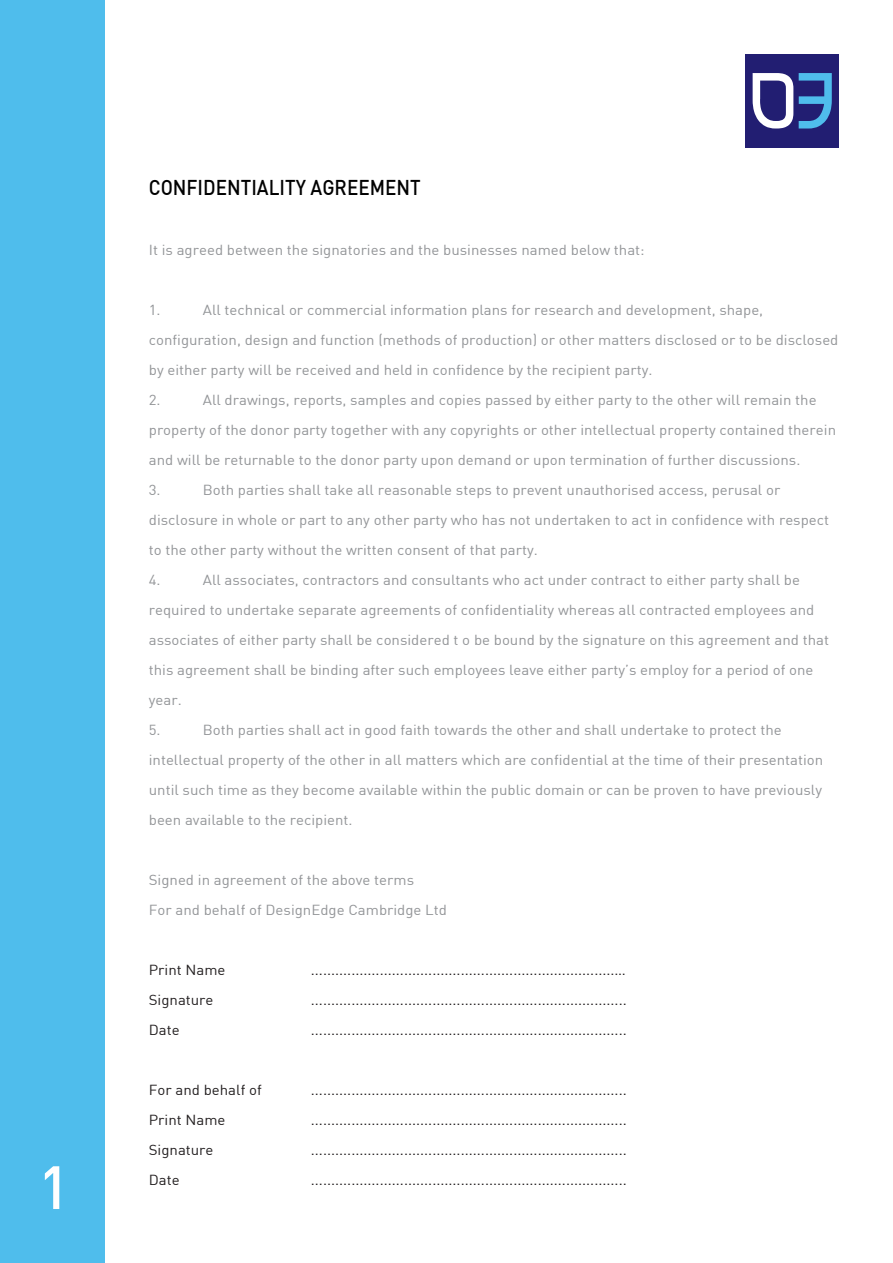
<style>
.page{position:relative;width:893px;height:1263px;background:#fff}
.page>*{position:absolute;margin:0;border:0;box-sizing:border-box;transform-origin:0 0}
.t1{font:60px "DIN Medium";color:#fff}
.t2{font:21px "DIN Medium";color:#000;scale:.9 1}
.t3{font:14.25px/30px "DIN Regular";color:#939598;scale:1.05 1}
.t4{font:14.25px "DIN Regular";color:#231f20;scale:1.05 1}
</style>
<div class="page">
<div style="left:0;top:0;width:105px;height:1263px;background:#4fbdec"></div>
<div style="left:745px;top:54px;width:94px;height:94px;background:#221e72"></div>
<svg style="left:753px;top:73px;width:40px;height:55px"></svg>
<svg style="left:799px;top:73px;width:33px;height:55px"></svg>
<p class="t1" style="left:38px;top:1149px;width:33px">1</p>
<p class="t2" style="left:149px;top:174px;width:304px">CONFIDENTIALITY AGREEMENT</p>
<p class="t3" style="left:149px;top:234px;width:474px">It is agreed between the signatories and the businesses named below that:</p>
<p class="t3" style="left:149px;top:294px;width:658px;text-indent:54px">All technical or commercial information plans for research and development, shape, configuration, design and function (methods of production) or other matters disclosed or to be disclosed by either party will be received and held in confidence by the recipient party.</p>
<p class="t3" style="left:149px;top:384px;width:13px">2.</p>
<p class="t3" style="left:149px;top:294px;width:13px">1.</p>
<p class="t3" style="left:149px;top:384px;width:656px;text-indent:54px">All drawings, reports, samples and copies passed by either party to the other will remain the property of the donor party together with any copyrights or other intellectual property contained therein and will be returnable to the donor party upon demand or upon termination of further discussions.</p>
<p class="t3" style="left:149px;top:474px;width:13px">3.</p>
<p class="t3" style="left:149px;top:474px;width:649px;text-indent:54px">Both parties shall take all reasonable steps to prevent unauthorised access, perusal or disclosure in whole or part to any other party who has not undertaken to act in confidence with respect to the other party without the written consent of that party.</p>
<p class="t3" style="left:149px;top:564px;width:13px">4.</p>
<p class="t3" style="left:149px;top:564px;width:649px;text-indent:54px">All associates, contractors and consultants who act under contract to either party shall be required to undertake separate agreements of confidentiality whereas all contracted employees and associates of either party shall be considered t o be bound by the signature on this agreement and that this agreement shall be binding after such employees leave either party’s employ for a period of one year.</p>
<p class="t3" style="left:149px;top:714px;width:13px">5.</p>
<p class="t3" style="left:149px;top:714px;width:644px;text-indent:54px">Both parties shall act in good faith towards the other and shall undertake to protect the intellectual property of the other in all matters which are confidential at the time of their presentation until such time as they become available within the public domain or can be proven to have previously been available to the recipient.</p>
<p class="t3" style="left:149px;top:864px;width:254px">Signed in agreement of the above terms</p>
<p class="t3" style="left:149px;top:894px;width:286px">For and behalf of DesignEdge Cambridge Ltd</p>
<p class="t4" style="left:149px;top:961px;width:75px">Print Name</p>
<p class="t4" style="left:311px;top:961px;width:302px">...........................................................................…</p>
<p class="t4" style="left:149px;top:991px;width:63px">Signature</p>
<p class="t4" style="left:311px;top:991px;width:302px">..............................................................................</p>
<p class="t4" style="left:149px;top:1021px;width:31px">Date</p>
<p class="t4" style="left:311px;top:1021px;width:302px">..............................................................................</p>
<p class="t4" style="left:149px;top:1081px;width:109px">For and behalf of</p>
<p class="t4" style="left:311px;top:1081px;width:302px">..............................................................................</p>
<p class="t4" style="left:149px;top:1111px;width:75px">Print Name</p>
<p class="t4" style="left:311px;top:1111px;width:302px">..............................................................................</p>
<p class="t4" style="left:149px;top:1141px;width:63px">Signature</p>
<p class="t4" style="left:311px;top:1141px;width:302px">..............................................................................</p>
<p class="t4" style="left:149px;top:1171px;width:31px">Date</p>
<p class="t4" style="left:311px;top:1171px;width:302px">..............................................................................</p>
</div>
